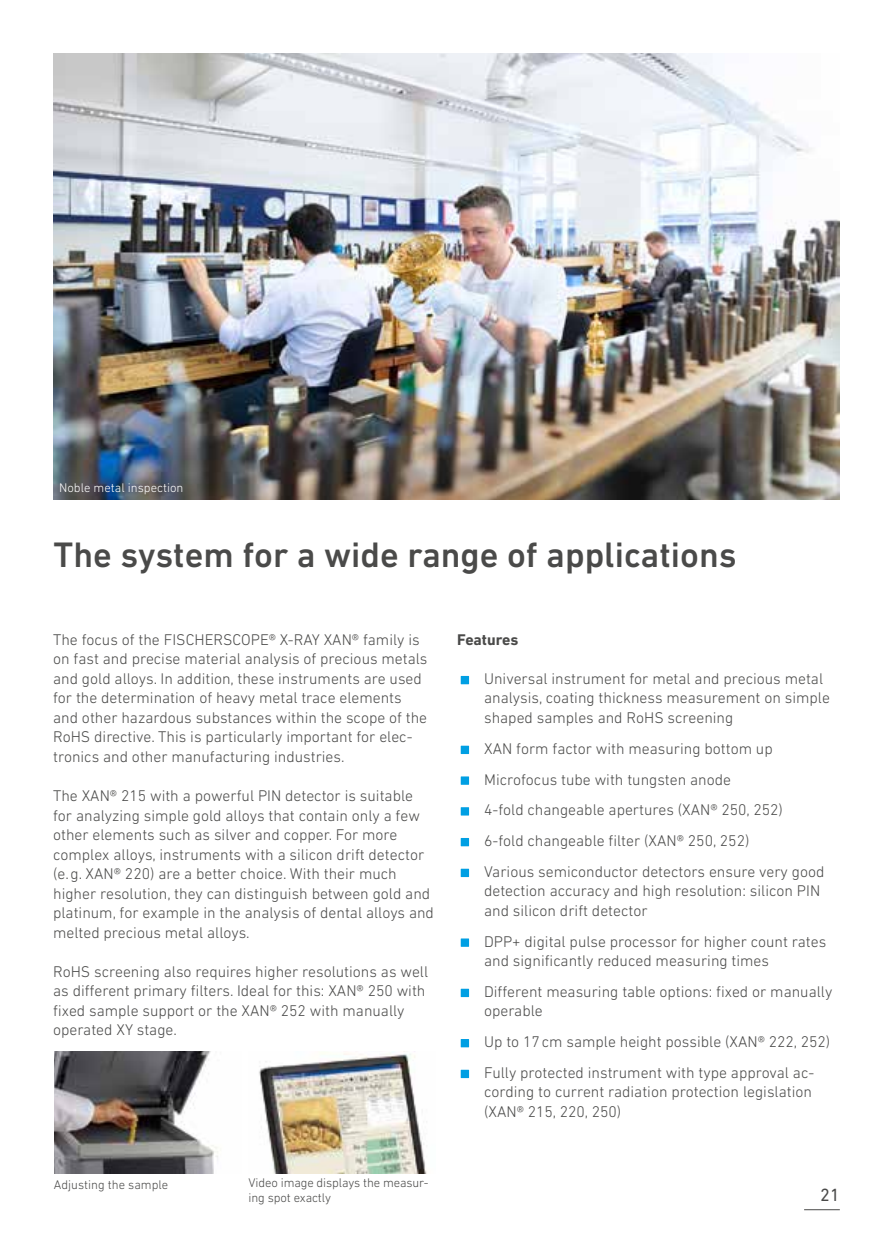
<style>
.page{position:relative;width:893px;height:1260px;background:#fff}
.page>*{position:absolute;margin:0;border:0;box-sizing:border-box;transform-origin:0 0}
.t1{font:700 60px "DIN Next LT Pro";color:#009fe3}
.t2{font:500 36px "DIN Next LT Pro";color:#4a4a49}
.t3{font:18px "DIN Next LT Pro";color:#4a4a49}
.t4{font:300 15.75px/19.5px "DIN Next LT Pro";color:#4a4a49}
.t5{font:700 15.75px "DIN Next LT Pro";color:#4a4a49}
.t6{font:300 12.75px/15px "DIN Next LT Pro";letter-spacing:-.01em;color:#4a4a49}
.t7{font:300 12.75px "DIN Next LT Pro";color:#fff}
</style>
<div class="page">
<img style="left:53px;top:53px;width:787px;height:447px">
<img style="left:54px;top:1051px;width:164px;height:122px">
<img style="left:259px;top:1051px;width:168px;height:122px">
<hr style="left:804px;top:1209px;width:36px;height:1px;background:#4a4a49">
<p class="t7" style="left:59px;top:480px;width:126px">Noble metal inspection</p>
<h2 class="t2" style="left:54px;top:534px;width:685px">The system for a wide range of applications</h2>
<p class="t4" style="left:53px;top:630px;width:376px">The focus of the FISCHERSCOPE® X-RAY XAN® family is on fast and precise material analysis of precious metals and gold alloys. In addition, these instruments are used for the determination of heavy metal trace elements and other hazardous substances within the scope of the RoHS directive. This is particularly important for elec&shy;tronics and other manufacturing industries.</p>
<p class="t4" style="left:53px;top:786px;width:382px">The XAN® 215 with a powerful PIN detector is suitable for analyzing simple gold alloys that contain only a few other elements such as silver and copper. For more complex alloys, instruments with a silicon drift detector (e.g. XAN® 220) are a better choice. With their much higher resolution, they can distinguish between gold and platinum, for example in the analysis of dental alloys and melted precious metal alloys.</p>
<p class="t4" style="left:53px;top:961px;width:377px">RoHS screening also requires higher resolutions as well as different primary filters. Ideal for this: XAN® 250 with fixed sample support or the XAN® 252 with manually operated XY stage.</p>
<p class="t6" style="left:54px;top:1177px;width:116px">Adjusting the sample</p>
<p class="t6" style="left:249px;top:1175px;width:182px">Video image displays the measur&shy;ing spot exactly</p>
<p class="t5" style="left:457px;top:630px;width:63px">Features</p>
<h1 class="t1" style="left:457px;top:640px;width:17px">∙</h1>
<p class="t4" style="left:484px;top:669px;width:347px">Universal instrument for metal and precious metal analysis, coating thickness measurement on simple shaped samples and RoHS screening</p>
<h1 class="t1" style="left:457px;top:710px;width:17px">∙</h1>
<p class="t4" style="left:484px;top:738px;width:290px">XAN form factor with measuring bottom up</p>
<h1 class="t1" style="left:457px;top:741px;width:17px">∙</h1>
<p class="t4" style="left:484px;top:769px;width:248px">Microfocus tube with tungsten anode</p>
<h1 class="t1" style="left:457px;top:772px;width:17px">∙</h1>
<p class="t4" style="left:484px;top:800px;width:300px">4-fold changeable apertures (XAN® 250, 252)</p>
<h1 class="t1" style="left:457px;top:802px;width:17px">∙</h1>
<p class="t4" style="left:484px;top:831px;width:267px">6-fold changeable filter (XAN® 250, 252)</p>
<h1 class="t1" style="left:457px;top:833px;width:17px">∙</h1>
<p class="t4" style="left:484px;top:861px;width:342px">Various semiconductor detectors ensure very good detection accuracy and high resolution: silicon PIN and silicon drift detector</p>
<h1 class="t1" style="left:457px;top:903px;width:17px">∙</h1>
<p class="t4" style="left:484px;top:931px;width:344px">DPP+ digital pulse processor for higher count rates and significantly reduced measuring times</p>
<h1 class="t1" style="left:457px;top:953px;width:17px">∙</h1>
<p class="t4" style="left:484px;top:981px;width:350px">Different measuring table options: fixed or manually operable</p>
<h1 class="t1" style="left:457px;top:1003px;width:17px">∙</h1>
<p class="t4" style="left:484px;top:1032px;width:348px">Up to 17cm sample height possible (XAN® 222, 252)</p>
<h1 class="t1" style="left:457px;top:1034px;width:17px">∙</h1>
<p class="t4" style="left:484px;top:1062px;width:332px">Fully protected instrument with type approval ac&shy;cording to current radiation protection legislation (XAN® 215, 220, 250)</p>
<p class="t3" style="left:820px;top:1184px;width:21px">21</p>
</div>
